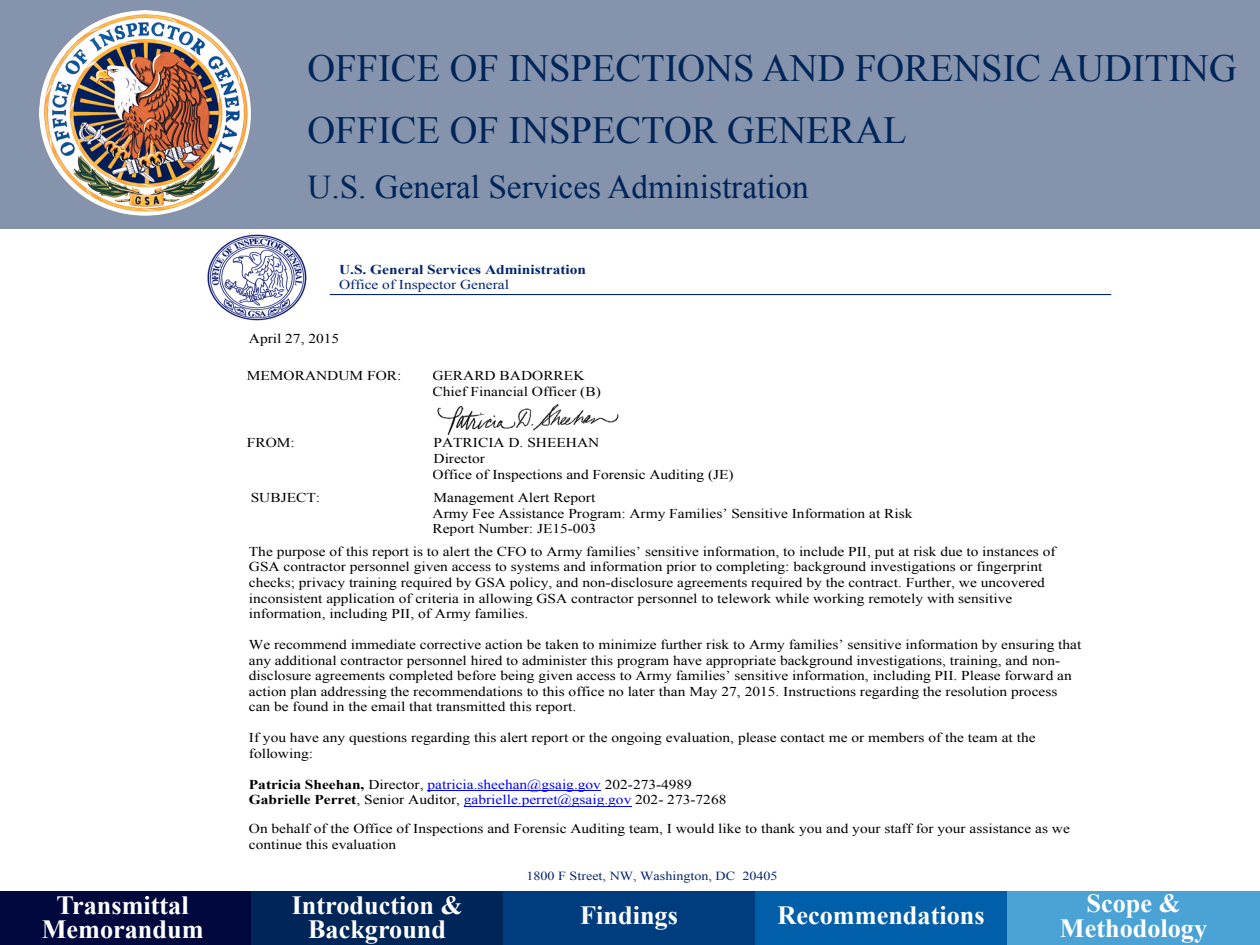
<style>
.page{position:relative;width:1260px;height:945px;background:#fff}
.page>*{position:absolute;margin:0;border:0;box-sizing:border-box;transform-origin:0 0}
.t1{font:38.5px/61.9px "Times New Roman";color:#002558}
.t2{font:33.25px "Times New Roman";color:#002558}
.t3{font:700 26.25px/24.5px "Times New Roman";color:#fff;text-align:center}
.t4{font:13.47px/15.6px "Times New Roman";color:#000;scale:1.14 1}
.t5{font:13.47px/15.6px "Times New Roman";color:#00f;scale:1.14 1}
.t6{font:700 13.47px "Times New Roman";color:#042570;scale:1.14 1}
.t7{font:13.47px "Times New Roman";color:#042570;scale:1.14 1}
.t8{font:12.42px "Times New Roman";color:#042570;scale:1.14 1}
.s1{font-weight:700;color:#000}
.s2{color:#000}
</style>
<div class="page">
<div style="left:0;top:0;width:1260px;height:228px;background:#8593ad"></div>
<img style="left:39px;top:11px;width:212px;height:205px">
<div style="left:0;top:892px;width:251px;height:53px;background:#00083d"></div>
<div style="left:755px;top:892px;width:252px;height:53px;background:#005fa8"></div>
<div style="left:503px;top:892px;width:252px;height:53px;background:#003d7f"></div>
<div style="left:251px;top:892px;width:252px;height:53px;background:#002558"></div>
<div style="left:1007px;top:892px;width:253px;height:53px;background:#4aa3d4"></div>
<img style="left:437px;top:404px;width:182px;height:31px">
<hr style="left:428px;top:790px;width:173px;height:1px;background:#00f">
<hr style="left:464px;top:806px;width:167px;height:1px;background:#00f">
<img style="left:207px;top:234px;width:100px;height:87px">
<hr style="left:330px;top:294px;width:781px;height:1px;background:#042570">
<h1 class="t1" style="left:307px;top:36px;width:931px">OFFICE OF INSPECTIONS AND FORENSIC AUDITING<br>OFFICE OF INSPECTOR GENERAL</h1>
<h2 class="t2" style="left:307px;top:165px;width:503px">U.S. General Services Administration</h2>
<p class="t6" style="left:339px;top:260px;width:218px">U.S. general Services administration</p>
<p class="t7" style="left:339px;top:276px;width:151px">Office of Inspector General</p>
<p class="t4" style="left:249px;top:330px;width:81px">April 27, 2015</p>
<p class="t4" style="left:247px;top:368px;width:137px">MEMORANDUM FOR:</p>
<p class="t4" style="left:432px;top:368px;width:149px">GERARD BADORREK<br>Chief Financial Officer (B)</p>
<p class="t4" style="left:247px;top:434px;width:44px">FROM:</p>
<p class="t4" style="left:433px;top:434px;width:266px">PATRICIA D. SHEEHAN<br>Director<br>Office of Inspections and Forensic Auditing (JE)</p>
<p class="t4" style="left:251px;top:490px;width:62px">SUBJECT:</p>
<p class="t4" style="left:433px;top:490px;width:423px">Management Alert Report<br>Army Fee Assistance Program: Army Families’ Sensitive Information at Risk<br>Report Number: JE15-003</p>
<p class="t4" style="left:249px;top:543px;width:709px">The purpose of this report is to alert the CFO to Army families’ sensitive information, to include PII, put at risk due to instances of GSA contractor personnel given access to systems and information prior to completing: background investigations or fingerprint checks; privacy training required by GSA policy, and non-disclosure agreements required by the contract. Further, we uncovered inconsistent application of criteria in allowing GSA contractor personnel to telework while working remotely with sensitive information, including PII, of Army families.</p>
<p class="t4" style="left:249px;top:637px;width:732px">We recommend immediate corrective action be taken to minimize further risk to Army families’ sensitive information by ensuring that any additional contractor personnel hired to administer this program have appropriate background investigations, training, and non&shy;disclosure agreements completed before being given access to Army families’ sensitive information, including PII. Please forward an action plan addressing the recommendations to this office no later than May 27, 2015. Instructions regarding the resolution process can be found in the email that transmitted this report.</p>
<p class="t4" style="left:249px;top:730px;width:692px">If you have any questions regarding this alert report or the ongoing evaluation, please contact me or members of the team at the following:</p>
<p class="t5" style="left:249px;top:776px;width:420px"><span class="s1">patricia Sheehan,</span> <span class="s2">Director,</span> patricia.sheehan@gsaig.gov <span class="s2">202-273-4989 </span><span class="s1">gabrielle perret</span><span class="s2">, Senior Auditor,</span> gabrielle.perret@gsaig.gov <span class="s2">202- 273-7268</span></p>
<p class="t4" style="left:249px;top:821px;width:722px">On behalf of the Office of Inspections and Forensic Auditing team, I would like to thank you and your staff for your assistance as we continue this evaluation</p>
<p class="t8" style="left:526px;top:867px;width:222px">1800 F Street, NW, Washington, DC 20405</p>
<h3 class="t3" style="left:42px;top:892px;width:163px">Transmittal<br>Memorandum</h3>
<h3 class="t3" style="left:292px;top:892px;width:172px">Introduction &amp;<br>Background</h3>
<h3 class="t3" style="left:580px;top:902px;width:99px">Findings</h3>
<h3 class="t3" style="left:778px;top:902px;width:209px">Recommendations</h3>
<h3 class="t3" style="left:1060px;top:890px;width:149px">Scope &amp;<br>Methodology</h3>
</div>
